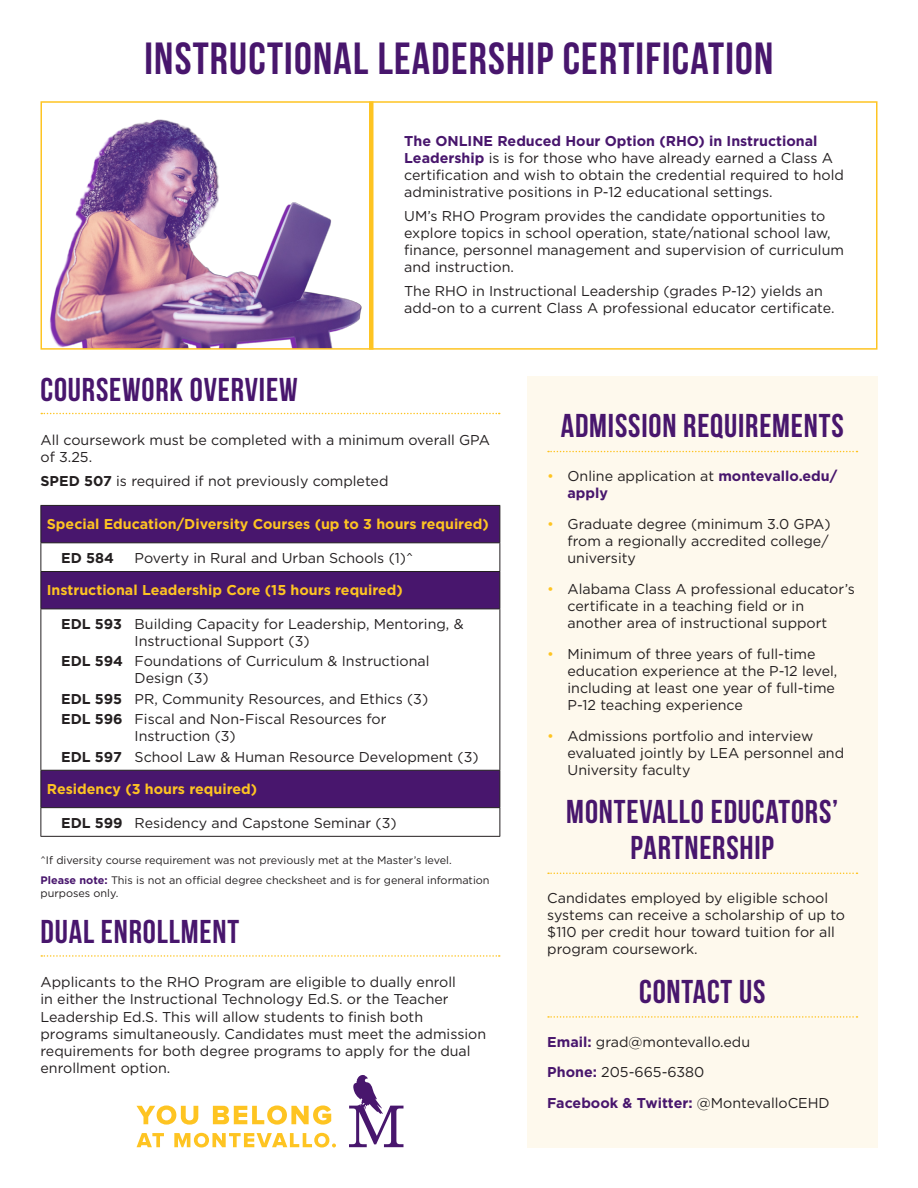
<style>
.page{position:relative;width:918px;height:1188px;background:#fff}
.page>*{position:absolute;margin:0;border:0;box-sizing:border-box;transform-origin:0 0}
.t1{font:700 45px "Bebas Neue";letter-spacing:.025em;color:#48166d}
.t2{font:700 33px/36px "Bebas Neue";letter-spacing:.025em;color:#48166d;text-align:center}
.t3{font:14.25px/17.1px "Gotham";color:#231f20}
.t4{font:700 14.25px "Gotham";color:#fec422}
.t5{font:700 14.25px/17.1px "Gotham";color:#48166d}
.t6{font:700 14.25px "Gotham";color:#231f20}
.t7{font:10.8px/19.8px "Gotham";color:#231f20}
.s1{font-weight:700;color:#48166d}
.s2{font-weight:700}
.s3{font-weight:400;color:#fec422}
.s4{font-weight:400;color:#231f20}
.s5{color:#fec422}
</style>
<div class="page">
<div style="left:527px;top:376px;width:351px;height:772px;background:#fef9ed"></div>
<svg style="left:548px;top:451px;width:309px;height:1px"></svg>
<svg style="left:548px;top:873px;width:309px;height:1px"></svg>
<svg style="left:548px;top:1016px;width:309px;height:2px"></svg>
<svg style="left:41px;top:413px;width:459px;height:1px"></svg>
<svg style="left:41px;top:955px;width:459px;height:2px"></svg>
<img style="left:50px;top:119px;width:312px;height:228px">
<svg style="left:41px;top:506px;width:459px;height:301px"></svg>
<hr style="left:40px;top:505px;width:460px;height:1px;background:#231f20">
<hr style="left:40px;top:506px;width:1px;height:36px;background:#231f20">
<hr style="left:500px;top:506px;width:1px;height:36px;background:#231f20">
<hr style="left:40px;top:542px;width:460px;height:1px;background:#231f20">
<svg style="left:40px;top:543px;width:1px;height:28px"></svg>
<svg style="left:500px;top:543px;width:1px;height:28px"></svg>
<hr style="left:40px;top:571px;width:460px;height:1px;background:#231f20">
<hr style="left:40px;top:572px;width:1px;height:37px;background:#231f20">
<hr style="left:500px;top:572px;width:1px;height:37px;background:#231f20">
<hr style="left:40px;top:609px;width:460px;height:1px;background:#231f20">
<hr style="left:40px;top:609px;width:1px;height:161px;background:#231f20">
<hr style="left:500px;top:609px;width:1px;height:161px;background:#231f20">
<hr style="left:40px;top:770px;width:460px;height:1px;background:#231f20">
<hr style="left:40px;top:771px;width:1px;height:36px;background:#231f20">
<hr style="left:500px;top:771px;width:1px;height:36px;background:#231f20">
<hr style="left:40px;top:807px;width:460px;height:1px;background:#231f20">
<svg style="left:40px;top:808px;width:1px;height:28px"></svg>
<svg style="left:500px;top:808px;width:1px;height:28px"></svg>
<hr style="left:40px;top:836px;width:460px;height:1px;background:#231f20">
<div style="left:40px;top:101px;width:838px;height:249px;border:2px solid #fec422"></div>
<div style="left:369px;top:101px;width:5px;height:249px;background:#fec422"></div>
<svg style="left:349px;top:1075px;width:55px;height:72px"></svg>
<svg style="left:136px;top:1105px;width:62px;height:20px"></svg>
<svg style="left:213px;top:1105px;width:118px;height:20px"></svg>
<svg style="left:137px;top:1133px;width:27px;height:14px"></svg>
<svg style="left:174px;top:1133px;width:162px;height:14px"></svg>
<h1 class="t1" style="left:145px;top:34px;width:630px">INSTRUCTIONAL LEADERSHIP CERTIFICATION</h1>
<p class="t3" style="left:404px;top:132px;width:441px"><span class="s1">The ONLINE Reduced Hour Option (RHO) in Instructional Leadership</span> is is for those who have already earned a Class A certification and wish to obtain the credential required to hold administrative positions in P-12 educational settings.</p>
<p class="t3" style="left:404px;top:207px;width:441px">UM’s RHO Program provides the candidate opportunities to explore topics in school operation, state/national school law, finance, personnel management and supervision of curriculum and instruction.</p>
<p class="t3" style="left:404px;top:282px;width:432px">The RHO in Instructional Leadership (grades P-12) yields an add-on to a current Class A professional educator certificate.</p>
<h2 class="t2" style="left:40px;top:371px;width:259px">COURSEWORK OVERVIEW</h2>
<p class="t3" style="left:40px;top:431px;width:451px">All coursework must be completed with a minimum overall GPA of 3.25.</p>
<p class="t3" style="left:40px;top:472px;width:350px"><span class="s2">SPED 507</span> is required if not previously completed</p>
<p class="t4" style="left:47px;top:516px;width:443px">Special Education/Diversity Courses (up to 3 hours required)</p>
<p class="t6" style="left:61px;top:550px;width:54px">ED 584</p>
<p class="t3" style="left:135px;top:549px;width:280px">Poverty in Rural and Urban Schools (1)^</p>
<p class="t4" style="left:47px;top:582px;width:358px">Instructional Leadership Core (15 hours required)</p>
<p class="t3" style="left:135px;top:615px;width:330px;text-indent:-74px"><span class="s2">EDL 593</span> Building Capacity for Leadership, Mentoring, &amp;<br>Instructional Support (3)</p>
<p class="t3" style="left:135px;top:652px;width:296px;text-indent:-73px"><span class="s2">EDL 594</span> Foundations of Curriculum &amp; Instructional<br>Design (3)</p>
<p class="t3" style="left:61px;top:690px;width:369px"><span class="s2">EDL 595</span> PR, Community Resources, and Ethics (3)</p>
<p class="t3" style="left:135px;top:710px;width:253px;text-indent:-74px"><span class="s2">EDL 596</span> Fiscal and Non-Fiscal Resources for<br>Instruction (3)</p>
<p class="t3" style="left:61px;top:748px;width:419px"><span class="s2">EDL 597</span> School Law &amp; Human Resource Development (3)</p>
<p class="t4" style="left:47px;top:781px;width:212px">Residency (3 hours required)</p>
<p class="t3" style="left:61px;top:814px;width:337px"><span class="s2">EDL 599</span> Residency and Capstone Seminar (3)</p>
<p class="t7" style="left:40px;top:850px;width:451px">^If diversity course requirement was not previously met at the Master’s level.<br><span class="s1">Please note:</span> This is not an official degree checksheet and is for general information</p>
<p class="t7" style="left:40px;top:883px;width:79px">purposes only.</p>
<h2 class="t2" style="left:40px;top:913px;width:200px">DUAL ENROLLMENT</h2>
<p class="t3" style="left:40px;top:973px;width:447px">Applicants to the RHO Program are eligible to dually enroll<br>in either the Instructional Technology Ed.S. or the Teacher Leadership Ed.S. This will allow students to finish both programs simultaneously. Candidates must meet the admission requirements for both degree programs to apply for the dual enrollment option.</p>
<h2 class="t2" style="left:561px;top:407px;width:285px">ADMISSION REQUIREMENTS</h2>
<p class="t5" style="left:568px;top:467px;width:271px;text-indent:-20px"><span class="s3">•</span> <span class="s4">Online application at</span> montevallo.edu/ apply</p>
<p class="t3" style="left:568px;top:515px;width:265px;text-indent:-20px"><span class="s5">•</span> Graduate degree (minimum 3.0 GPA) from a regionally accredited college/ university</p>
<p class="t3" style="left:568px;top:580px;width:289px;text-indent:-20px"><span class="s5">•</span> Alabama Class A professional educator’s certificate in a teaching field or in another area of instructional support</p>
<p class="t3" style="left:568px;top:645px;width:271px;text-indent:-20px"><span class="s5">•</span> Minimum of three years of full-time education experience at the P-12 level, including at least one year of full-time P-12 teaching experience</p>
<p class="t3" style="left:568px;top:727px;width:278px;text-indent:-20px"><span class="s5">•</span> Admissions portfolio and interview evaluated jointly by LEA personnel and<br>University faculty</p>
<h2 class="t2" style="left:566px;top:793px;width:273px">MONTEVALLO EDUCATORS’<br>PARTNERSHIP</h2>
<p class="t3" style="left:547px;top:889px;width:299px">Candidates employed by eligible school systems can receive a scholarship of up to $110 per credit hour toward tuition for all program coursework.</p>
<h2 class="t2" style="left:639px;top:973px;width:128px">CONTACT US</h2>
<p class="t3" style="left:547px;top:1033px;width:204px"><span class="s1">Email:</span> grad@montevallo.edu</p>
<p class="t3" style="left:547px;top:1063px;width:159px"><span class="s1">Phone:</span> 205-665-6380</p>
<p class="t5" style="left:547px;top:1094px;width:284px">Facebook &amp; Twitter: <span class="s4">@MontevalloCEHD</span></p>
</div>
